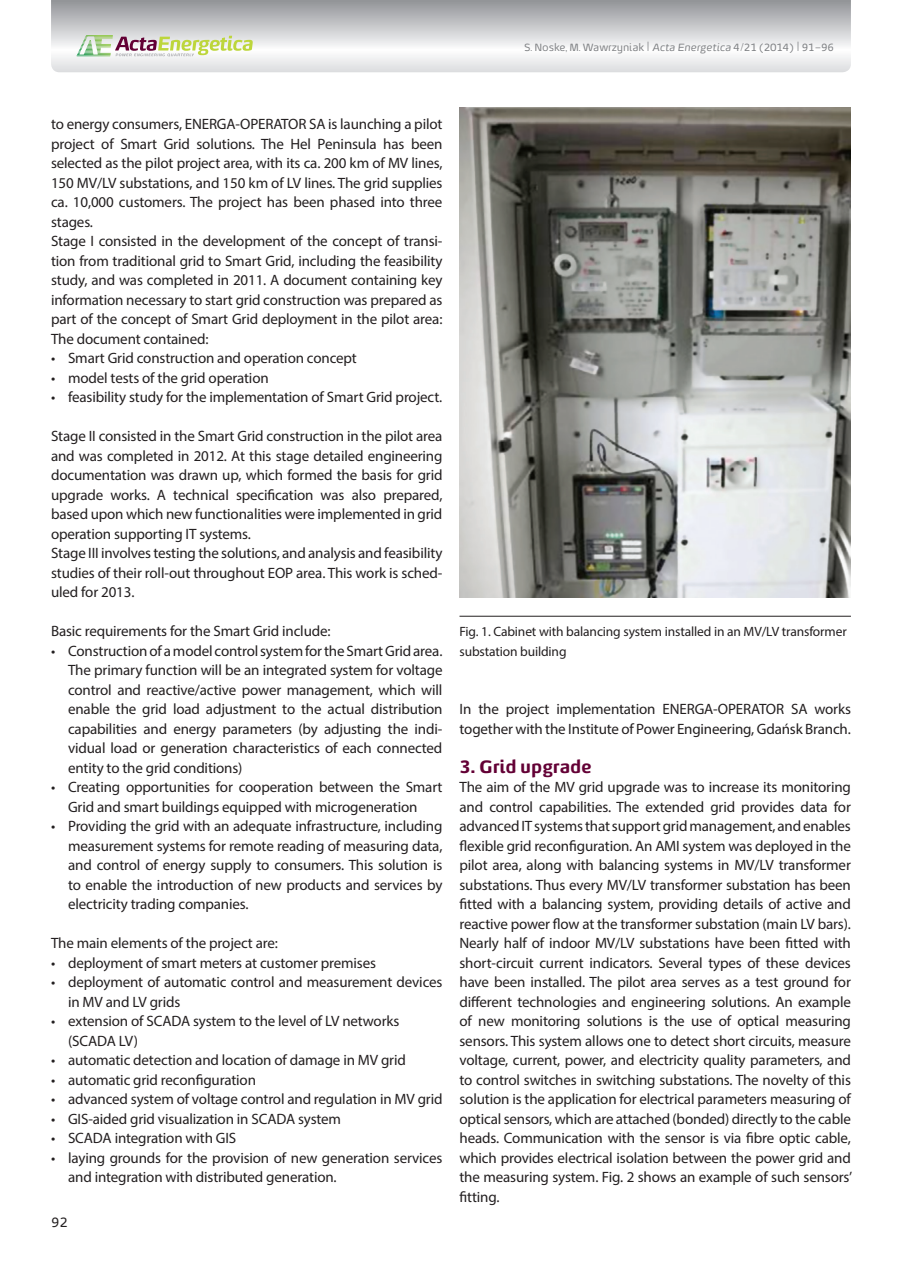
<style>
.page{position:relative;width:902px;height:1263px;background:#fff}
.page>*{position:absolute;margin:0;border:0;box-sizing:border-box;transform-origin:0 0}
.t1{font:700 18px "Energa";letter-spacing:-.01em;color:#630035}
.t2{font:15px/19.5px "Myriad Pro";letter-spacing:-.01em;color:#231f20}
.t3{font:13.5px/19.5px "Myriad Pro";letter-spacing:-.01em;color:#231f20}
.t4{font:13.5px "Energa";color:#231f20}
.t5{font:10.5px "Energa";letter-spacing:-.01em;color:#808285}
.s1{font-size:13.5px}
.s2{font-style:italic}
</style>
<div class="page">
<svg style="left:51px;top:0;width:799px;height:72px"></svg>
<svg style="left:76px;top:35px;width:177px;height:21px"></svg>
<hr style="left:459px;top:616px;width:391px;height:1px;background:#231f20">
<img style="left:459px;top:108px;width:391px;height:489px">
<p class="t5" style="left:524px;top:41px;width:311px">S. Noske, M. Wawrzyniak <span class="s1">|</span> <span class="s2">Acta Energetica</span> 4/21 (2014) <span class="s1">|</span> 91–96</p>
<p class="t2" style="left:51px;top:114px;width:393px">to energy consumers, ENERGA-OPERATOR SA is launching a pilot project of Smart Grid solutions. The Hel Peninsula has been selected as the pilot project area, with its ca. 200 km of MV lines, 150 MV/LV substations, and 150 km of LV lines. The grid supplies ca. 10,000 customers. The project has been phased into three stages.<br>Stage I consisted in the development of the concept of transi&shy;tion from traditional grid to Smart Grid, including the feasibility study, and was completed in 2011. A document containing key information necessary to start grid construction was prepared as part of the concept of Smart Grid deployment in the pilot area:<br>The document contained:</p>
<p class="t2" style="left:51px;top:348px;width:307px">• Smart Grid construction and operation concept</p>
<p class="t2" style="left:51px;top:368px;width:219px">• model tests of the grid operation</p>
<p class="t2" style="left:51px;top:387px;width:392px">• feasibility study for the implementation of Smart Grid project.</p>
<p class="t2" style="left:51px;top:426px;width:393px">Stage II consisted in the Smart Grid construction in the pilot area and was completed in 2012. At this stage detailed engineering documentation was drawn up, which formed the basis for grid upgrade works. A technical specification was also prepared, based upon which new functionalities were implemented in grid operation supporting IT systems.<br>Stage III involves testing the solutions, and analysis and feasibility studies of their roll-out throughout EOP area. This work is sched&shy;uled for 2013.</p>
<p class="t2" style="left:51px;top:621px;width:281px">Basic requirements for the Smart Grid include:</p>
<p class="t2" style="left:68px;top:641px;width:376px;text-align:justify;text-indent:-17px">• Construction of a model control system for the Smart Grid area.<br>The primary function will be an integrated system for voltage control and reactive/active power management, which will enable the grid load adjustment to the actual distribution capabilities and energy parameters (by adjusting the indi&shy;vidual load or generation characteristics of each connected entity to the grid conditions)</p>
<p class="t2" style="left:51px;top:777px;width:393px;text-align:center">• Creating opportunities for cooperation between the Smart<br>Grid and smart buildings equipped with microgeneration</p>
<p class="t2" style="left:68px;top:816px;width:376px;text-align:justify;text-indent:-17px">• Providing the grid with an adequate infrastructure, including measurement systems for remote reading of measuring data, and control of energy supply to consumers. This solution is to enable the introduction of new products and services by electricity trading companies.</p>
<p class="t2" style="left:51px;top:933px;width:228px">The main elements of the project are:</p>
<p class="t2" style="left:51px;top:953px;width:326px">• deployment of smart meters at customer premises</p>
<p class="t2" style="left:68px;top:972px;width:376px;text-indent:-17px">• deployment of automatic control and measurement devices in MV and LV grids</p>
<p class="t2" style="left:68px;top:1011px;width:333px;text-indent:-17px">• extension of SCADA system to the level of LV networks (SCADA LV)</p>
<p class="t2" style="left:51px;top:1050px;width:356px">• automatic detection and location of damage in MV grid</p>
<p class="t2" style="left:51px;top:1070px;width:206px">• automatic grid reconfiguration</p>
<p class="t2" style="left:51px;top:1089px;width:393px">• advanced system of voltage control and regulation in MV grid</p>
<p class="t2" style="left:51px;top:1109px;width:291px">• GIS-aided grid visualization in SCADA system</p>
<p class="t2" style="left:51px;top:1128px;width:187px">• SCADA integration with GIS</p>
<p class="t2" style="left:68px;top:1148px;width:376px;text-indent:-17px">• laying grounds for the provision of new generation services and integration with distributed generation.</p>
<p class="t4" style="left:51px;top:1213px;width:18px">92</p>
<p class="t3" style="left:459px;top:622px;width:389px">Fig. 1. Cabinet with balancing system installed in an MV/LV transformer substation building</p>
<p class="t2" style="left:459px;top:699px;width:393px">In the project implementation ENERGA-OPERATOR SA works together with the Institute of Power Engineering, Gdańsk Branch.</p>
<p class="t1" style="left:459px;top:754px;width:134px">3. Grid upgrade</p>
<p class="t2" style="left:459px;top:777px;width:394px;text-align:justify">The aim of the MV grid upgrade was to increase its monitoring and control capabilities. The extended grid provides data for advanced IT systems that support grid management, and enables flexible grid reconfiguration. An AMI system was deployed in the pilot area, along with balancing systems in MV/LV transformer substations. Thus every MV/LV transformer substation has been fitted with a balancing system, providing details of active and reactive power flow at the transformer substation (main LV bars).<br>Nearly half of indoor MV/LV substations have been fitted with short-circuit current indicators. Several types of these devices have been installed. The pilot area serves as a test ground for different technologies and engineering solutions. An example of new monitoring solutions is the use of optical measuring sensors. This system allows one to detect short circuits, measure voltage, current, power, and electricity quality parameters, and to control switches in switching substations. The novelty of this solution is the application for electrical parameters measuring of optical sensors, which are attached (bonded) directly to the cable heads. Communication with the sensor is via fibre optic cable, which provides electrical isolation between the power grid and the measuring system. Fig. 2 shows an example of such sensors’ fitting.</p>
</div>
